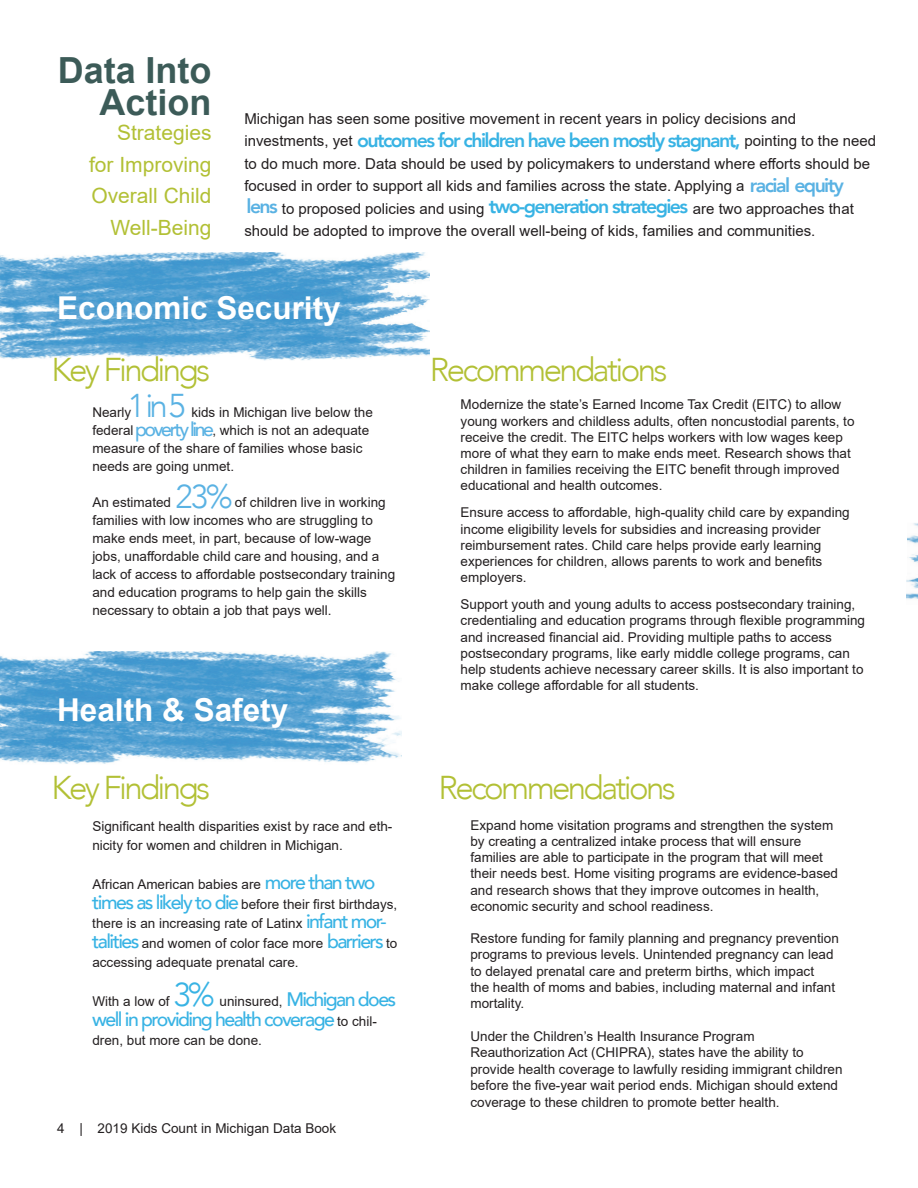
<style>
.page{position:relative;width:918px;height:1188px;background:#fff}
.page>*{position:absolute;margin:0;border:0;box-sizing:border-box;transform-origin:0 0}
.t1{font:700 36px/31.5px "Arial";color:#3c5b58;text-align:right}
.t2{font:300 33px "Avenir";letter-spacing:-.08em;color:#b2c035}
.t3{font:300 33px "Avenir";color:#5ab2e3}
.t4{font:300 33px "Avenir";color:#38b3e4}
.t5{font:700 31.5px "Arial";color:#fff}
.t6{font:21px/31.5px "Arial";color:#b2c035;text-align:right}
.t7{font:800 19.5px "Avenir";letter-spacing:-.08em;color:#38b3e4}
.t8{font:500 19.5px/19.5px "Avenir";letter-spacing:-.08em;color:#38b3e4}
.t9{font:800 19.5px "Avenir";letter-spacing:-.08em;color:#5ab2e3}
.t10{font:500 19.5px "Avenir";letter-spacing:-.12em;color:#5ab2e3}
.t11{font:15px/22.5px "Arial";color:#231f20}
.t12{font:13.5px/16.2px "Arial";color:#231f20}
.s1{color:#5ab2e3}
.s2{font-family:"Avenir";font-weight:500;font-size:19.5px;color:#38b3e4}
.s3{font-family:"Arial";font-weight:400;font-size:13.5px;color:#231f20}
</style>
<div class="page">
<img style="left:906px;top:523px;width:12px;height:76px">
<img style="left:0;top:253px;width:430px;height:107px">
<img style="left:0;top:652px;width:401px;height:112px">
<h1 class="t1" style="left:58px;top:55px;width:155px">Data Into<br>Action</h1>
<h3 class="t6" style="left:89px;top:117px;width:124px">Strategies for Improving<br>Overall Child<br>Well-Being</h3>
<p class="t11" style="left:244px;top:107px;width:553px">Michigan has seen some positive movement in recent years in policy decisions and investments, yet</p>
<h3 class="t7" style="left:357px;top:125px;width:385px">outcomes for children have been mostly stagnant,</h3>
<p class="t11" style="left:732px;top:129px;width:146px"><span class="s1">,</span> pointing to the need</p>
<p class="t11" style="left:244px;top:152px;width:627px">to do much more. Data should be used by policymakers to understand where efforts should be</p>
<p class="t11" style="left:244px;top:174px;width:502px">focused in order to support all kids and families across the state. Applying a</p>
<p class="t11" style="left:282px;top:197px;width:204px">to proposed policies and using</p>
<h3 class="t9" style="left:750px;top:170px;width:96px">racial equity</h3>
<h3 class="t9" style="left:247px;top:191px;width:33px">lens</h3>
<h3 class="t7" style="left:489px;top:191px;width:201px">two-generation strategies</h3>
<p class="t11" style="left:244px;top:197px;width:611px;text-indent:449px">are two approaches that should be adopted to improve the overall well-being of kids, families and communities.</p>
<h3 class="t5" style="left:57px;top:286px;width:285px">Economic Security</h3>
<h2 class="t2" style="left:52px;top:350px;width:160px">Key Findings</h2>
<h2 class="t2" style="left:430px;top:350px;width:239px">Recommendations</h2>
<h2 class="t3" style="left:128px;top:387px;width:59px">1 in 5</h2>
<p class="t12" style="left:92px;top:405px;width:41px">Nearly</p>
<p class="t12" style="left:191px;top:405px;width:183px">kids in Michigan live below the</p>
<p class="t12" style="left:92px;top:423px;width:43px">federal</p>
<h3 class="t10" style="left:135px;top:413px;width:80px">poverty line</h3>
<p class="t12" style="left:92px;top:422px;width:278px;line-height:18px;text-indent:120px">, which is not an adequate measure of the share of families whose basic needs are going unmet.</p>
<p class="t12" style="left:92px;top:495px;width:80px">An estimated</p>
<h2 class="t3" style="left:176px;top:477px;width:59px">23%</h2>
<p class="t12" style="left:92px;top:494px;width:304px;line-height:18px;text-indent:143px">of children live in working families with low incomes who are struggling to make ends meet, in part, because of low-wage jobs, unaffordable child care and housing, and a lack of access to affordable postsecondary training and education programs to help gain the skills necessary to obtain a job that pays well.</p>
<h3 class="t5" style="left:57px;top:687px;width:233px">Health &amp; Safety</h3>
<p class="t12" style="left:461px;top:397px;width:395px">Modernize the state’s Earned Income Tax Credit (EITC) to allow young workers and childless adults, often noncustodial parents, to receive the credit. The EITC helps workers with low wages keep more of what they earn to make ends meet. Research shows that children in families receiving the EITC benefit through improved educational and health outcomes.</p>
<p class="t12" style="left:461px;top:505px;width:391px">Ensure access to affordable, high-quality child care by expanding income eligibility levels for subsidies and increasing provider reimbursement rates. Child care helps provide early learning experiences for children, allows parents to work and benefits employers.</p>
<p class="t12" style="left:461px;top:596px;width:406px">Support youth and young adults to access postsecondary training, credentialing and education programs through flexible programming and increased financial aid. Providing multiple paths to access postsecondary programs, like early middle college programs, can help students achieve necessary career skills. It is also important to make college affordable for all students.</p>
<h2 class="t2" style="left:52px;top:769px;width:160px">Key Findings</h2>
<h2 class="t2" style="left:438px;top:769px;width:239px">Recommendations</h2>
<p class="t12" style="left:92px;top:816px;width:302px;line-height:19.5px">Significant health disparities exist by race and eth&shy;nicity for women and children in Michigan.</p>
<p class="t12" style="left:92px;top:875px;width:307px;line-height:19.5px">African American babies are <span class="s2">more than two times as likely to die</span> before their first birthdays, there is an increasing rate of Latinx <span class="s2">infant mor&shy;talities</span> and women of color face more <span class="s2">barriers</span> to accessing adequate prenatal care.</p>
<p class="t12" style="left:92px;top:994px;width:79px">With a low of</p>
<h2 class="t4" style="left:173px;top:976px;width:43px">3%</h2>
<h3 class="t8" style="left:92px;top:989px;width:305px;text-indent:127px"><span class="s3">uninsured,</span> Michigan does well in providing health coverage <span class="s3">to chil-</span></h3>
<p class="t12" style="left:92px;top:1033px;width:171px">dren, but more can be done.</p>
<p class="t12" style="left:57px;top:1121px;width:280px">4 | 2019 Kids Count in Michigan Data Book</p>
<p class="t12" style="left:470px;top:817px;width:369px">Expand home visitation programs and strengthen the system by creating a centralized intake process that will ensure families are able to participate in the program that will meet their needs best. Home visiting programs are evidence-based and research shows that they improve outcomes in health, economic security and school readiness.</p>
<p class="t12" style="left:470px;top:930px;width:370px">Restore funding for family planning and pregnancy prevention programs to previous levels. Unintended pregnancy can lead to delayed prenatal care and preterm births, which impact<br>the health of moms and babies, including maternal and infant mortality.</p>
<p class="t12" style="left:470px;top:1028px;width:374px">Under the Children’s Health Insurance Program Reauthorization Act (CHIPRA), states have the ability to provide health coverage to lawfully residing immigrant children before the five-year wait period ends. Michigan should extend coverage to these children to promote better health.</p>
</div>
